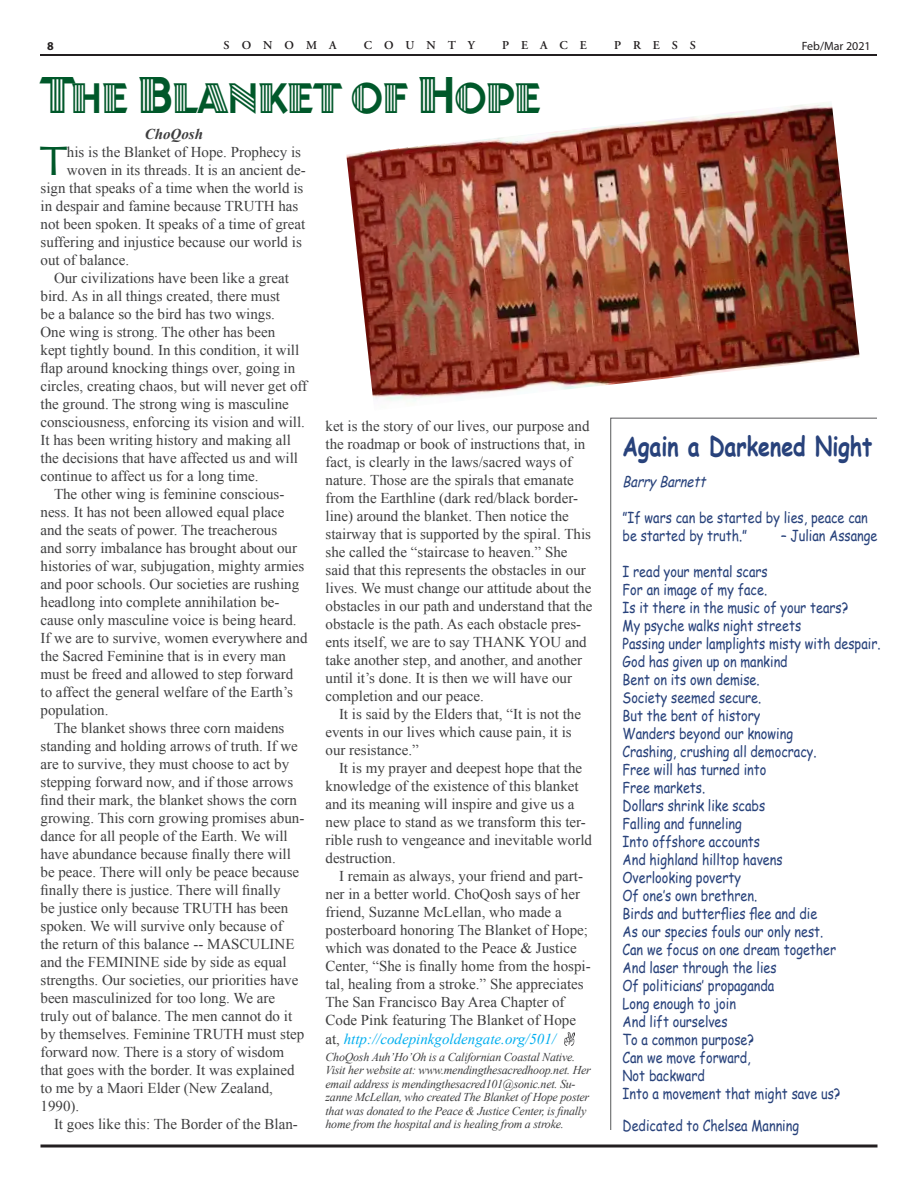
<style>
.page{position:relative;width:918px;height:1188px;background:#fff}
.page>*{position:absolute;margin:0;border:0;box-sizing:border-box;transform-origin:0 0}
.t1{font:48px "Juanita Deco ITC";color:#00582a;scale:.9 1}
.B__1st_paragraph{font:40.5px "Lithos Pro";color:#00582a}
.Poem{font:700 27px "Comic Sans MS";color:#28427b;scale:.79 1}
.B{font:15px/18px "Times New Roman";color:#3e3e3f}
.Poem-2{font:15px "Comic Sans MS";color:#28427b;scale:.84 1}
.B__1st_paragraph-2{font:15px "Times New Roman";color:#3e3e3f}
.B-2{font:italic 15px "Times New Roman";color:#00aeef}
.Poem-3{font:italic 15px "Comic Sans MS";color:#28427b;scale:.84 1}
.A{font:italic 700 15px "Times New Roman";color:#3e3e3f}
.A2{font:italic 12px/13.5px "Times New Roman";letter-spacing:-.02em;color:#3e3e3f}
.t2{font:600 12px "Adobe Garamond";letter-spacing:1em;color:#231f20}
.t3{font:12px "Myriad Pro";color:#231f20}
.t4{font:700 12px "Myriad Pro";color:#231f20}
.s1{font-style:normal;color:#3e3e3f}
</style>
<div class="page">
<svg style="left:40px;top:1144px;width:838px;height:4px;background:#595657"></svg>
<hr style="left:40px;top:54px;width:838px;height:2px;background:#231f20">
<img style="left:564px;top:1032px;width:11px;height:14px">
<img style="left:346px;top:103px;width:514px;height:298px">
<p class="t4" style="left:47px;top:38px;width:8px">8</p>
<p class="t2" style="left:224px;top:39px;width:114px">SONOMA</p>
<p class="t2" style="left:364px;top:39px;width:113px">COUNTY</p>
<p class="t2" style="left:502px;top:39px;width:86px">PEACE</p>
<p class="t2" style="left:614px;top:39px;width:83px">PRESS</p>
<p class="t3" style="left:802px;top:38px;width:71px">Feb/Mar 2021</p>
<p class="t1" style="left:40px;top:63px;width:558px">The Blanket of Hope</p>
<p class="A" style="left:145px;top:123px;width:60px">ChoQosh</p>
<p class="B__1st_paragraph" style="left:41px;top:137px;width:28px">T</p>
<p class="B__1st_paragraph-2" style="left:67px;top:143px;width:236px">his is the Blanket of Hope. Prophecy is</p>
<p class="B__1st_paragraph-2" style="left:67px;top:161px;width:240px">woven in its threads. It is an ancient de-</p>
<p class="B__1st_paragraph-2" style="left:40px;top:179px;width:264px">sign that speaks of a time when the world is</p>
<p class="B__1st_paragraph-2" style="left:40px;top:197px;width:259px">in despair and famine because TRUTH has</p>
<p class="B__1st_paragraph-2" style="left:40px;top:215px;width:266px">not been spoken. It speaks of a time of great</p>
<p class="B__1st_paragraph-2" style="left:40px;top:233px;width:263px">suffering and injustice because our world is</p>
<p class="B__1st_paragraph-2" style="left:40px;top:251px;width:90px">out of balance.</p>
<p class="B" style="left:40px;top:268px;width:268px;text-indent:14px">Our civilizations have been like a great bird. As in all things created, there must<br>be a balance so the bird has two wings.<br>One wing is strong. The other has been<br>kept tightly bound. In this condition, it will flap around knocking things over, going in circles, creating chaos, but will never get off the ground. The strong wing is masculine consciousness, enforcing its vision and will.<br>It has been writing history and making all the decisions that have affected us and will continue to affect us for a long time.</p>
<p class="B" style="left:40px;top:484px;width:269px;text-indent:14px">The other wing is feminine conscious&shy;ness. It has not been allowed equal place and the seats of power. The treacherous<br>and sorry imbalance has brought about our histories of war, subjugation, mighty armies and poor schools. Our societies are rushing headlong into complete annihilation be&shy;cause only masculine voice is being heard.<br>If we are to survive, women everywhere and the Sacred Feminine that is in every man must be freed and allowed to step forward to affect the general welfare of the Earth’s population.</p>
<p class="B" style="left:40px;top:718px;width:265px;text-indent:14px">The blanket shows three corn maidens standing and holding arrows of truth. If we are to survive, they must choose to act by stepping forward now, and if those arrows find their mark, the blanket shows the corn growing. This corn growing promises abun&shy;dance for all people of the Earth. We will have abundance because finally there will be peace. There will only be peace because finally there is justice. There will finally<br>be justice only because TRUTH has been spoken. We will survive only because of the return of this balance -- MASCULINE and the FEMININE side by side as equal strengths. Our societies, our priorities have been masculinized for too long. We are truly out of balance. The men cannot do it by themselves. Feminine TRUTH must step forward now. There is a story of wisdom that goes with the border. It was explained to me by a Maori Elder (New Zealand, 1990).</p>
<p class="B" style="left:54px;top:1114px;width:245px">It goes like this: The Border of the Blan-</p>
<p class="B" style="left:326px;top:416px;width:269px">ket is the story of our lives, our purpose and the roadmap or book of instructions that, in fact, is clearly in the laws/sacred ways of nature. Those are the spirals that emanate from the Earthline (dark red/black border&shy;line) around the blanket. Then notice the stairway that is supported by the spiral. This she called the “staircase to heaven.” She said that this represents the obstacles in our lives. We must change our attitude about the obstacles in our path and understand that the obstacle is the path. As each obstacle pres&shy;ents itself, we are to say THANK YOU and take another step, and another, and another until it’s done. It is then we will have our completion and our peace.</p>
<p class="B" style="left:326px;top:704px;width:257px;text-indent:14px">It is said by the Elders that, “It is not the events in our lives which cause pain, it is our resistance.”</p>
<p class="B" style="left:326px;top:758px;width:268px;text-indent:14px">It is my prayer and deepest hope that the knowledge of the existence of this blanket and its meaning will inspire and give us a new place to stand as we transform this ter&shy;rible rush to vengeance and inevitable world destruction.</p>
<p class="B" style="left:326px;top:866px;width:267px;text-indent:14px">I remain as always, your friend and part&shy;ner in a better world. ChoQosh says of her friend, Suzanne McLellan, who made a posterboard honoring The Blanket of Hope; which was donated to the Peace &amp; Justice Center, “She is finally home from the hospi&shy;tal, healing from a stroke.” She appreciates The San Francisco Bay Area Chapter of Code Pink featuring The Blanket of Hope</p>
<p class="B-2" style="left:326px;top:1030px;width:232px"><span class="s1">at,</span> http://codepinkgoldengate.org/501/</p>
<p class="A2" style="left:326px;top:1050px;width:267px">ChoQosh Auh’Ho’Oh is a Californian Coastal Native.<br>Visit her website at: www.mendingthesacredhoop.net. Her email address is mendingthesacred101@sonic.net. Su&shy;zanne McLellan, who created The Blanket of Hope poster that was donated to the Peace &amp; Justice Center, is finally home from the hospital and is healing from a stroke.</p>
<p class="Poem" style="left:623px;top:426px;width:318px">Again a Darkened Night</p>
<p class="Poem-3" style="left:623px;top:471px;width:105px">Barry Barnett</p>
<p class="Poem-2" style="left:623px;top:507px;width:294px">”If wars can be started by lies, peace can</p>
<p class="Poem-2" style="left:623px;top:525px;width:150px">be started by truth.”</p>
<p class="Poem-2" style="left:781px;top:525px;width:116px">– Julian Assange</p>
<p class="Poem-2" style="left:623px;top:561px;width:174px">I read your mental scars</p>
<p class="Poem-2" style="left:623px;top:579px;width:174px">For an image of my face.</p>
<p class="Poem-2" style="left:623px;top:597px;width:270px">Is it there in the music of your tears?</p>
<p class="Poem-2" style="left:623px;top:615px;width:214px">My psyche walks night streets</p>
<p class="Poem-2" style="left:623px;top:633px;width:309px">Passing under lamplights misty with despair.</p>
<p class="Poem-2" style="left:623px;top:651px;width:198px">God has given up on mankind</p>
<p class="Poem-2" style="left:623px;top:669px;width:165px">Bent on its own demise.</p>
<p class="Poem-2" style="left:623px;top:687px;width:167px">Society seemed secure.</p>
<p class="Poem-2" style="left:623px;top:705px;width:166px">But the bent of history</p>
<p class="Poem-2" style="left:623px;top:723px;width:204px">Wanders beyond our knowing</p>
<p class="Poem-2" style="left:623px;top:741px;width:232px">Crashing, crushing all democracy.</p>
<p class="Poem-2" style="left:623px;top:759px;width:173px">Free will has turned into</p>
<p class="Poem-2" style="left:623px;top:777px;width:100px">Free markets.</p>
<p class="Poem-2" style="left:623px;top:795px;width:171px">Dollars shrink like scabs</p>
<p class="Poem-2" style="left:623px;top:813px;width:144px">Falling and funneling</p>
<p class="Poem-2" style="left:623px;top:831px;width:165px">Into offshore accounts</p>
<p class="Poem-2" style="left:623px;top:849px;width:192px">And highland hilltop havens</p>
<p class="Poem-2" style="left:623px;top:867px;width:142px">Overlooking poverty</p>
<p class="Poem-2" style="left:623px;top:885px;width:162px">Of one’s own brethren.</p>
<p class="Poem-2" style="left:623px;top:903px;width:233px">Birds and butterflies flee and die</p>
<p class="Poem-2" style="left:623px;top:921px;width:240px">As our species fouls our only nest.</p>
<p class="Poem-2" style="left:623px;top:939px;width:256px">Can we focus on one dream together</p>
<p class="Poem-2" style="left:623px;top:957px;width:185px">And laser through the lies</p>
<p class="Poem-2" style="left:623px;top:975px;width:182px">Of politicians’ propaganda</p>
<p class="Poem-2" style="left:623px;top:993px;width:136px">Long enough to join</p>
<p class="Poem-2" style="left:623px;top:1011px;width:127px">And lift ourselves</p>
<p class="Poem-2" style="left:623px;top:1029px;width:158px">To a common purpose?</p>
<p class="Poem-2" style="left:623px;top:1047px;width:154px">Can we move forward,</p>
<p class="Poem-2" style="left:623px;top:1065px;width:99px">Not backward</p>
<p class="Poem-2" style="left:623px;top:1083px;width:261px">Into a movement that might save us?</p>
<p class="Poem-2" style="left:623px;top:1114px;width:212px">Dedicated to Chelsea Manning</p>
</div>
